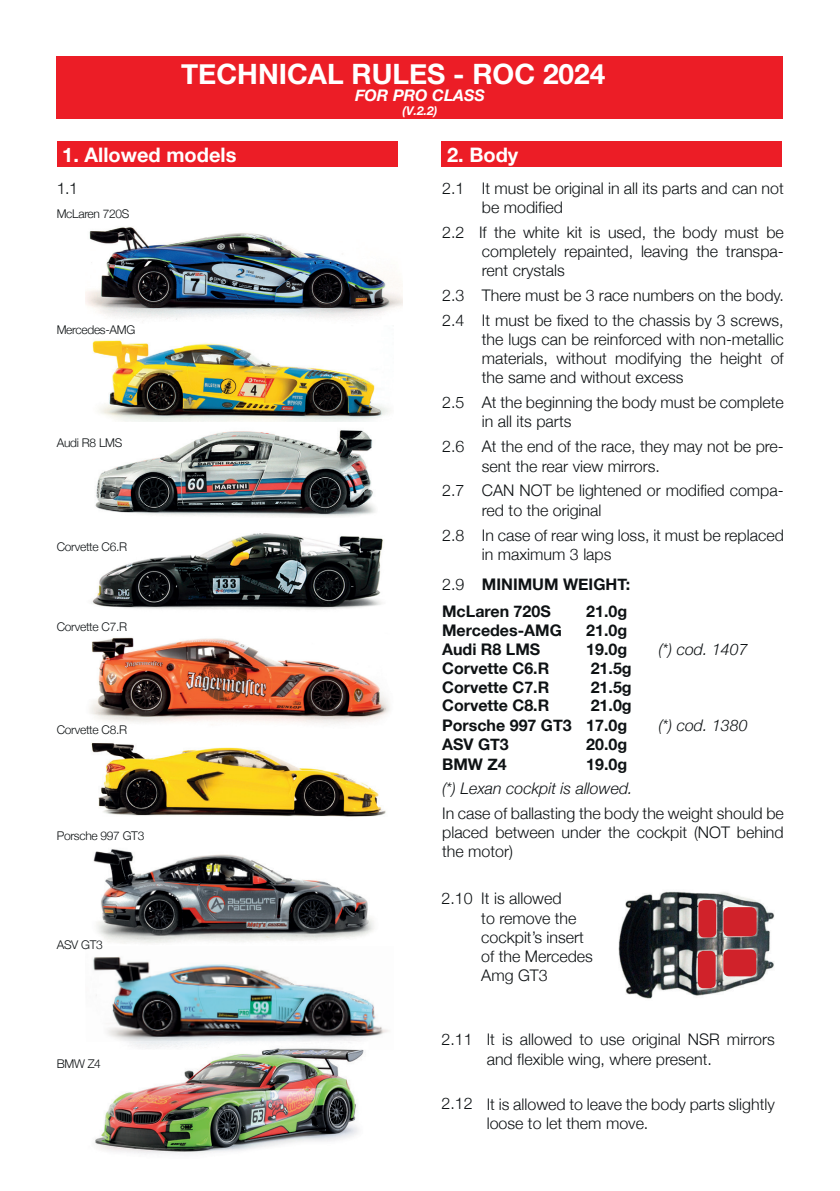
<style>
.page{position:relative;width:840px;height:1191px;background:#fff}
.page>*{position:absolute;margin:0;border:0;box-sizing:border-box;transform-origin:0 0}
.t1{font:700 28px "Helvetica Neue";color:#fff}
.t2{font:700 20px "Helvetica Neue";color:#fff}
.t3{font:300 16px/19.2px "Helvetica Neue";color:#0e1214}
.t4{font:700 16px/19.8px "Helvetica Neue";color:#0e1214;text-align:right}
.t5{font:italic 300 16px "Helvetica Neue";color:#0e1214}
.t6{font:italic 700 16px "Helvetica Neue";color:#fff}
.t7{font:300 12px "Helvetica Neue";letter-spacing:-.025em;color:#0e1214}
.t8{font:italic 700 12px "Helvetica Neue";color:#fff}
.s1{font-weight:300}
</style>
<div class="page">
<div style="left:57px;top:141px;width:340px;height:26px;background:#ec1d26"></div>
<div style="left:441px;top:141px;width:340px;height:26px;background:#ec1d26"></div>
<img style="left:618px;top:891px;width:157px;height:108px">
<div style="left:698px;top:900px;width:17px;height:37px;background:#d0222a;border-radius:6px"></div>
<div style="left:697px;top:950px;width:18px;height:38px;background:#d0222a;border-radius:6px"></div>
<div style="left:723px;top:907px;width:33px;height:29px;background:#d0222a;border-radius:6px"></div>
<div style="left:723px;top:949px;width:32px;height:27px;background:#d0222a;border-radius:6px"></div>
<img style="left:85px;top:227px;width:317px;height:93px">
<img style="left:92px;top:340px;width:297px;height:82px">
<img style="left:95px;top:430px;width:281px;height:87px">
<img style="left:92px;top:533px;width:291px;height:77px">
<img style="left:90px;top:637px;width:300px;height:180px">
<img style="left:93px;top:849px;width:281px;height:95px">
<img style="left:93px;top:957px;width:295px;height:84px">
<img style="left:95px;top:1049px;width:269px;height:105px">
<img style="left:128px;top:1041px;width:203px;height:8px">
<div style="left:57px;top:57px;width:725px;height:62px;background:#ec1d26"></div>
<h1 class="t1" style="left:181px;top:52px;width:425px">TECHNICAL RULES - ROC 2024</h1>
<p class="t6" style="left:355px;top:83px;width:131px">FOR PRO CLASS</p>
<p class="t8" style="left:402px;top:101px;width:36px">(V.2.2)</p>
<p class="t2" style="left:62px;top:139px;width:175px">1. Allowed models</p>
<p class="t3" style="left:57px;top:177px;width:23px">1.1</p>
<p class="t7" style="left:57px;top:204px;width:74px">McLaren 720S</p>
<p class="t7" style="left:57px;top:320px;width:80px">Mercedes-AMG</p>
<p class="t7" style="left:57px;top:433px;width:67px">Audi R8 LMS</p>
<p class="t7" style="left:57px;top:537px;width:72px">Corvette C6.R</p>
<p class="t7" style="left:57px;top:617px;width:72px">Corvette C7.R</p>
<p class="t7" style="left:57px;top:720px;width:72px">Corvette C8.R</p>
<p class="t7" style="left:57px;top:826px;width:89px">Porsche 997 GT3</p>
<p class="t7" style="left:57px;top:935px;width:48px">ASV GT3</p>
<p class="t7" style="left:57px;top:1054px;width:46px">BMW Z4</p>
<p class="t2" style="left:447px;top:139px;width:73px">2. Body</p>
<p class="t3" style="left:481px;top:177px;width:303px;text-indent:-40px">2.1 It must be original in all its parts and can not be modified</p>
<p class="t3" style="left:481px;top:221px;width:303px;text-align:justify;text-indent:-40px">2.2 If the white kit is used, the body must be completely repainted, leaving the transpa&shy;rent crystals</p>
<p class="t3" style="left:442px;top:282px;width:343px;line-height:24.8px">2.3 There must be 3 race numbers on the body.<br>2.4 It must be fixed to the chassis by 3 screws,</p>
<p class="t3" style="left:481px;top:328px;width:303px;text-align:justify">the lugs can be reinforced with non-metallic materials, without modifying the height of the same and without excess</p>
<p class="t3" style="left:481px;top:392px;width:303px;text-indent:-40px">2.5 At the beginning the body must be complete in all its parts</p>
<p class="t3" style="left:481px;top:436px;width:303px;text-indent:-40px">2.6 At the end of the race, they may not be pre&shy;sent the rear view mirrors.</p>
<p class="t3" style="left:481px;top:480px;width:303px;text-indent:-40px">2.7 CAN NOT be lightened or modified compa&shy;red to the original</p>
<p class="t3" style="left:481px;top:524px;width:303px;text-indent:-40px">2.8 In case of rear wing loss, it must be replaced in maximum 3 laps</p>
<p class="t4" style="left:442px;top:575px;width:189px"><span class="s1">2.9</span> MINIMUM WEIGHT:</p>
<p class="t4" style="left:442px;top:601px;width:110px">McLaren 720S</p>
<p class="t4" style="left:586px;top:601px;width:42px">21.0g</p>
<p class="t4" style="left:442px;top:620px;width:121px">Mercedes-AMG</p>
<p class="t4" style="left:586px;top:620px;width:42px">21.0g</p>
<p class="t4" style="left:442px;top:640px;width:100px">Audi R8 LMS</p>
<p class="t4" style="left:586px;top:640px;width:42px">19.0g</p>
<p class="t5" style="left:658px;top:640px;width:91px">(*) cod. 1407</p>
<p class="t4" style="left:442px;top:659px;width:109px">Corvette C6.R</p>
<p class="t4" style="left:590px;top:659px;width:42px">21.5g</p>
<p class="t4" style="left:442px;top:678px;width:109px">Corvette C7.R</p>
<p class="t4" style="left:590px;top:678px;width:42px">21.5g</p>
<p class="t4" style="left:442px;top:696px;width:109px">Corvette C8.R</p>
<p class="t4" style="left:442px;top:696px;width:191px">21.0g<br>Porsche 997 GT3 17.0g</p>
<p class="t5" style="left:658px;top:716px;width:91px">(*) cod. 1380</p>
<p class="t4" style="left:442px;top:735px;width:68px">ASV GT3</p>
<p class="t4" style="left:586px;top:735px;width:42px">20.0g</p>
<p class="t4" style="left:442px;top:754px;width:66px">BMW Z4</p>
<p class="t4" style="left:586px;top:754px;width:42px">19.0g</p>
<p class="t5" style="left:442px;top:778px;width:192px">(*) Lexan cockpit is allowed.</p>
<p class="t3" style="left:442px;top:802px;width:343px;text-align:justify">In case of ballasting the body the weight should be placed between under the cockpit (NOT behind the motor)</p>
<p class="t3" style="left:481px;top:888px;width:113px;text-indent:-40px">2.10 It is allowed<br>to remove the cockpit’s insert of the Mercedes<br>Amg GT3</p>
<p class="t3" style="left:486px;top:1029px;width:289px;text-indent:-45px">2.11 It is allowed to use original NSR mirrors and flexible wing, where present.</p>
<p class="t3" style="left:486px;top:1093px;width:289px;text-indent:-45px">2.12 It is allowed to leave the body parts slightly loose to let them move.</p>
</div>
